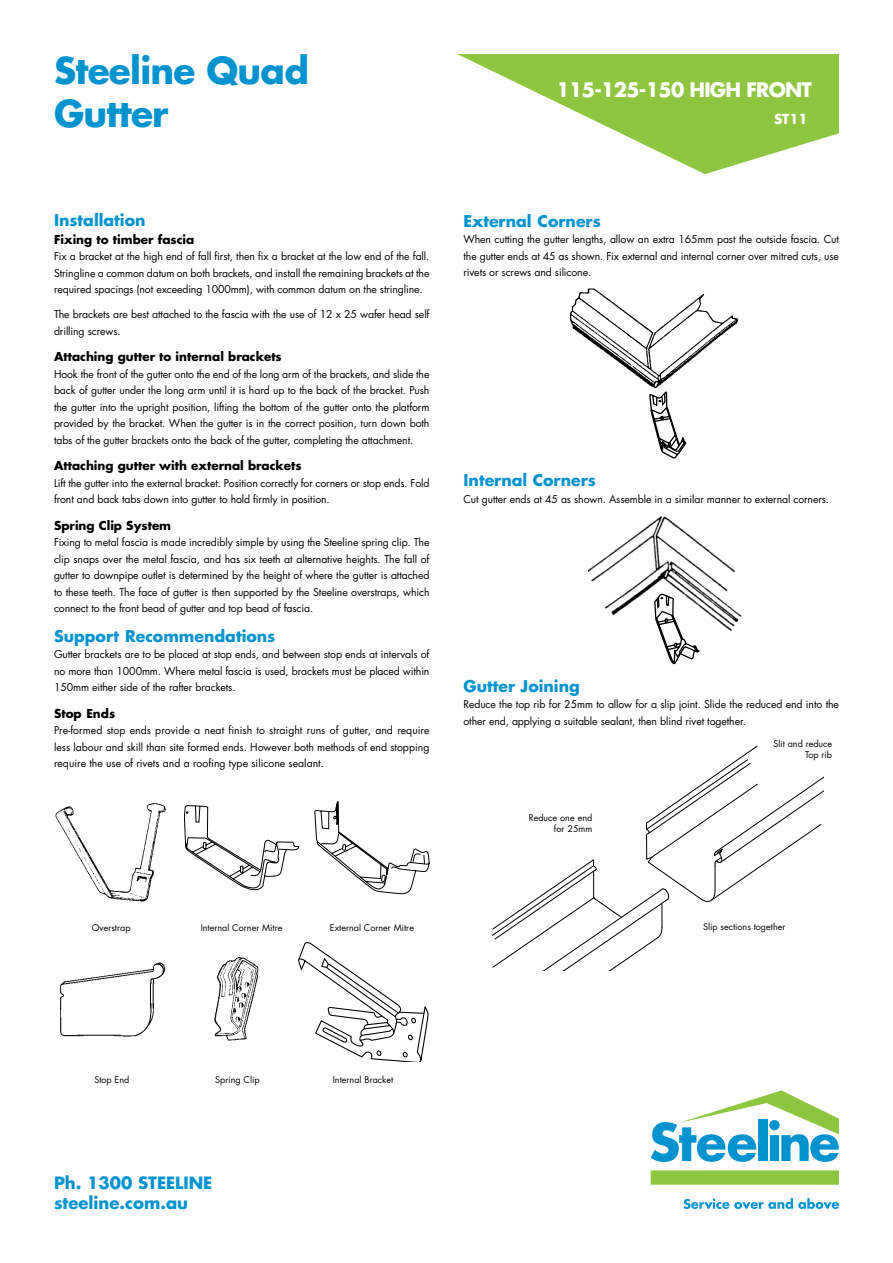
<style>
.page{position:relative;width:893px;height:1263px;background:#fff}
.page>*{position:absolute;margin:0;border:0;box-sizing:border-box;transform-origin:0 0}
.t1{font:700 36px/43.5px "Futura Std";letter-spacing:-.02em;color:#0093d0}
.t2{font:700 19.5px "Futura Std";letter-spacing:-.04em;color:#fff}
.t3{font:700 16.5px/19.5px "Futura Std";color:#0093d0}
.t4{font:700 15.75px "Futura Std";color:#0093d0}
.t5{font:700 13.5px "Futura Std";color:#fff}
.t6{font:700 12px "Futura";color:#000}
.t7{font:10.5px/16.5px "Futura";letter-spacing:-.01em;color:#000;text-align:justify}
.t8{font:10.5px/16.5px "Futura Std";color:#000;text-align:justify}
.t9{font:9px/10.8px "Futura Std";color:#000;text-align:right}
</style>
<div class="page">
<svg style="left:457px;top:54px;width:382px;height:120px;fill:#8dc63f"></svg>
<div style="left:651px;top:1170px;width:188px;height:15px;background:#8dc63f"></div>
<svg style="left:651px;top:1090px;width:188px;height:72px"></svg>
<svg style="left:683px;top:1198px;width:156px;height:11px"></svg>
<img style="left:569px;top:288px;width:170px;height:101px">
<svg style="left:492px;top:745px;width:331px;height:225px"></svg>
<svg style="left:649px;top:391px;width:37px;height:68px"></svg>
<img style="left:589px;top:516px;width:153px;height:116px">
<svg style="left:654px;top:594px;width:46px;height:70px"></svg>
<img style="left:214px;top:957px;width:45px;height:84px">
<img style="left:60px;top:962px;width:106px;height:75px">
<div style="left:71px;top:1010px;width:48px;height:24px;background:#fff"></div>
<div style="left:147px;top:984px;width:11px;height:19px;background:#fff"></div>
<hr style="left:77px;top:1035px;width:44px;height:1px;background:#000">
<svg style="left:150px;top:983px;width:4px;height:24px"></svg>
<div style="left:55px;top:988px;width:11px;height:19px;background:#fff"></div>
<svg style="left:60px;top:986px;width:4px;height:25px"></svg>
<svg style="left:298px;top:942px;width:131px;height:120px"></svg>
<img style="left:55px;top:803px;width:111px;height:99px">
<svg style="left:314px;top:801px;width:115px;height:93px"></svg>
<svg style="left:184px;top:805px;width:115px;height:85px"></svg>
<h1 class="t1" style="left:54px;top:48px;width:257px">Steeline Quad<br>Gutter</h1>
<h3 class="t4" style="left:54px;top:209px;width:93px">Installation</h3>
<p class="t6" style="left:54px;top:231px;width:142px">Fixing to timber fascia</p>
<p class="t7" style="left:54px;top:248px;width:377px">Fix a bracket at the high end of fall first, then fix a bracket at the low end of the fall.<br>Stringline a common datum on both brackets, and install the remaining brackets at the required spacings (not exceeding 1000mm), with common datum on the stringline.</p>
<p class="t7" style="left:54px;top:306px;width:377px">The brackets are best attached to the fascia with the use of 12 x 25 wafer head self drilling screws.</p>
<p class="t6" style="left:54px;top:348px;width:229px">Attaching gutter to internal brackets</p>
<p class="t7" style="left:54px;top:365px;width:377px">Hook the front of the gutter onto the end of the long arm of the brackets, and slide the back of gutter under the long arm until it is hard up to the back of the bracket. Push the gutter into the upright position, lifting the bottom of the gutter onto the platform provided by the bracket. When the gutter is in the correct position, turn down both tabs of the gutter brackets onto the back of the gutter, completing the attachment.</p>
<p class="t6" style="left:54px;top:457px;width:249px">Attaching gutter with external brackets</p>
<p class="t7" style="left:54px;top:474px;width:377px">Lift the gutter into the external bracket. Position correctly for corners or stop ends. Fold front and back tabs down into gutter to hold firmly in position.</p>
<p class="t6" style="left:54px;top:517px;width:119px">Spring Clip System</p>
<p class="t7" style="left:54px;top:534px;width:377px">Fixing to metal fascia is made incredibly simple by using the Steeline spring clip. The clip snaps over the metal fascia, and has six teeth at alternative heights. The fall of gutter to downpipe outlet is determined by the height of where the gutter is attached to these teeth. The face of gutter is then supported by the Steeline overstraps, which connect to the front bead of gutter and top bead of fascia.</p>
<h3 class="t4" style="left:54px;top:625px;width:223px">Support Recommendations</h3>
<p class="t7" style="left:54px;top:646px;width:377px">Gutter brackets are to be placed at stop ends, and between stop ends at intervals of no more than 1000mm. Where metal fascia is used, brackets must be placed within 150mm either side of the rafter brackets.</p>
<p class="t6" style="left:54px;top:705px;width:63px">Stop Ends</p>
<p class="t8" style="left:54px;top:722px;width:377px">Pre-formed stop ends provide a neat finish to straight runs of gutter, and require less labour and skill than site formed ends. However both methods of end stopping require the use of rivets and a roofing type silicone sealant.</p>
<h2 class="t2" style="left:556px;top:77px;width:257px">115-125-150 HIGH FRONT</h2>
<p class="t5" style="left:774px;top:110px;width:35px">ST11</p>
<h3 class="t4" style="left:463px;top:210px;width:139px">External Corners</h3>
<p class="t7" style="left:463px;top:231px;width:377px">When cutting the gutter lengths, allow an extra 165mm past the outside fascia. Cut the gutter ends at 45 as shown. Fix external and internal corner over mitred cuts, use rivets or screws and silicone.</p>
<h3 class="t4" style="left:463px;top:470px;width:134px">Internal Corners</h3>
<p class="t7" style="left:463px;top:490px;width:367px">Cut gutter ends at 45 as shown. Assemble in a similar manner to external corners.</p>
<h3 class="t4" style="left:463px;top:675px;width:118px">Gutter Joining</h3>
<p class="t7" style="left:463px;top:696px;width:377px">Reduce the top rib for 25mm to allow for a slip joint. Slide the reduced end into the other end, applying a suitable sealant, then blind rivet together.</p>
<p class="t9" style="left:529px;top:812px;width:65px">Reduce one end for 25mm</p>
<p class="t9" style="left:773px;top:739px;width:60px">Slit and reduce<br>Top rib</p>
<p class="t9" style="left:92px;top:923px;width:40px">Overstrap</p>
<p class="t9" style="left:201px;top:923px;width:83px">Internal Corner Mitre</p>
<p class="t9" style="left:330px;top:923px;width:86px">External Corner Mitre</p>
<p class="t9" style="left:703px;top:921px;width:84px">Slip sections together</p>
<p class="t9" style="left:94px;top:1074px;width:36px">Stop End</p>
<p class="t9" style="left:215px;top:1074px;width:46px">Spring Clip</p>
<p class="t9" style="left:333px;top:1074px;width:62px">Internal Bracket</p>
<h3 class="t3" style="left:54px;top:1173px;width:160px">Ph. 1300 STEELINE steeline.com.au</h3>
</div>
